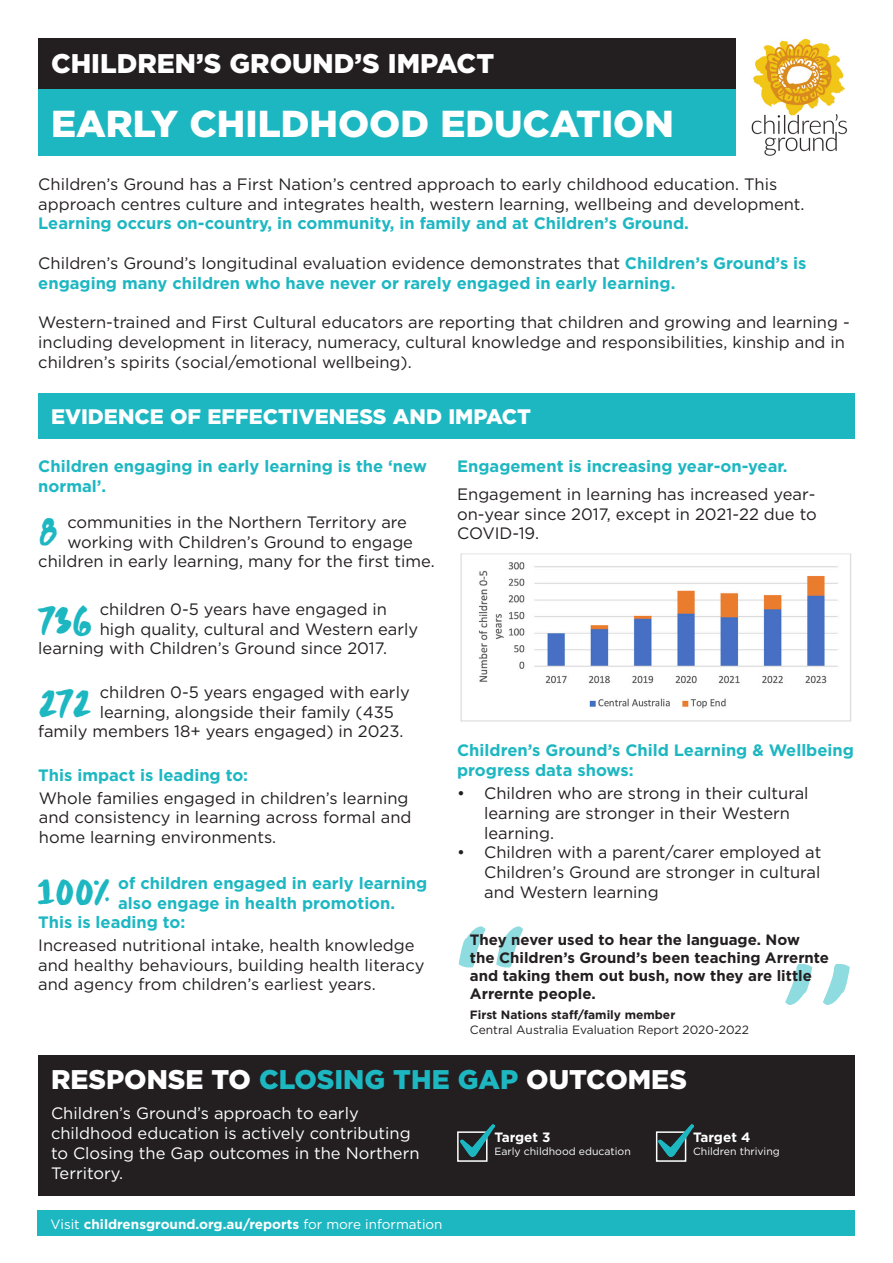
<style>
.page{position:relative;width:893px;height:1263px;background:#fff}
.page>*{position:absolute;margin:0;border:0;box-sizing:border-box;transform-origin:0 0}
.t1{font:103.05px "Ashleigh Steel";color:#1db7c2}
.t2{font:900 37.5px "Gotham";color:#fff}
.t3{font:27.6px "Ashleigh Steel";color:#1db7c2}
.t4{font:900 27px "Gotham";color:#fff}
.t5{font:900 21px "Gotham";color:#fff}
.t6{font:16.5px/19.8px "Gotham";color:#231f20}
.t7{font:700 16.5px/19.8px "Gotham";color:#1db7c2}
.t8{font:16.5px/19.8px "Gotham";color:#fff}
.t9{font:700 15px/18px "Gotham";color:#231f20}
.t10{font:700 13.5px "Gotham";color:#fff}
.t11{font:12px/15px "Gotham";color:#231f20}
.t12{font:10.5px "Gotham";color:#fff}
.s1{font-weight:700;color:#1db7c2}
.s2{font-weight:400;color:#231f20}
.s3{font-weight:700}
.s4{color:#1db7c2}
.s5{font-weight:400}
</style>
<div class="page">
<div style="left:38px;top:38px;width:698px;height:51px;background:#231f20"></div>
<div style="left:38px;top:89px;width:698px;height:67px;background:#1db7c2"></div>
<img style="left:751px;top:38px;width:97px;height:118px">
<div style="left:38px;top:1055px;width:817px;height:141px;background:#231f20"></div>
<div style="left:38px;top:393px;width:817px;height:45px;background:#1db7c2"></div>
<img style="left:460px;top:553px;width:391px;height:169px">
<div style="left:457px;top:1131px;width:31px;height:31px;border:2px solid #fff"></div>
<div style="left:656px;top:1131px;width:30px;height:31px;border:2px solid #fff"></div>
<img style="left:460px;top:1124px;width:34px;height:33px">
<img style="left:659px;top:1124px;width:34px;height:33px">
<div style="left:38px;top:1210px;width:817px;height:26px;background:#1db7c2"></div>
<p class="t4" style="left:51px;top:44px;width:445px">CHILDREN’S GROUND’S IMPACT</p>
<p class="t2" style="left:51px;top:98px;width:624px">EARLY CHILDHOOD EDUCATION</p>
<p class="t6" style="left:38px;top:174px;width:768px">Children’s Ground has a First Nation’s centred approach to early childhood education. This approach centres culture and integrates health, western learning, wellbeing and development.<br><span class="s1">Learning occurs on-country, in community, in family and at Children’s Ground.</span></p>
<p class="t7" style="left:38px;top:253px;width:770px"><span class="s2">Children’s Ground’s longitudinal evaluation evidence demonstrates that</span> Children’s Ground’s is engaging many children who have never or rarely engaged in early learning.</p>
<p class="t6" style="left:38px;top:312px;width:813px">Western-trained and First Cultural educators are reporting that children and growing and learning - including development in literacy, numeracy, cultural knowledge and responsibilities, kinship and in children’s spirits (social/emotional wellbeing).</p>
<p class="t5" style="left:51px;top:402px;width:482px">EVIDENCE OF EFFECTIVENESS AND IMPACT</p>
<p class="t7" style="left:38px;top:456px;width:390px">Children engaging in early learning is the ‘new normal’.</p>
<p class="t6" style="left:67px;top:512px;width:341px">communities in the Northern Territory are</p>
<p class="t3" style="left:38px;top:518px;width:21px">8</p>
<p class="t6" style="left:38px;top:532px;width:398px;line-height:19px;text-align:center">working with Children’s Ground to engage children in early learning, many for the first time.</p>
<p class="t3" style="left:39px;top:606px;width:55px">736</p>
<p class="t6" style="left:100px;top:599px;width:289px">children 0-5 years have engaged in</p>
<p class="t6" style="left:100px;top:619px;width:320px">high quality, cultural and Western early</p>
<p class="t6" style="left:38px;top:638px;width:350px">learning with Children’s Ground since 2017.</p>
<p class="t3" style="left:39px;top:689px;width:54px">272</p>
<p class="t6" style="left:100px;top:682px;width:311px">children 0-5 years engaged with early</p>
<p class="t6" style="left:100px;top:702px;width:296px">learning, alongside their family (435</p>
<p class="t6" style="left:38px;top:721px;width:367px">family members 18+ years engaged) in 2023.</p>
<p class="t7" style="left:38px;top:765px;width:211px">This impact is leading to:</p>
<p class="t6" style="left:39px;top:787px;width:374px">Whole families engaged in children’s learning and consistency in learning across formal and home learning environments.</p>
<p class="t7" style="left:118px;top:873px;width:310px">of children engaged in early learning also engage in health promotion.</p>
<p class="t6" style="left:38px;top:935px;width:388px">Increased nutritional intake, health knowledge and healthy behaviours, building health literacy and agency from children’s earliest years.</p>
<p class="t3" style="left:38px;top:878px;width:74px">100%</p>
<p class="t7" style="left:38px;top:912px;width:149px">This is leading to:</p>
<p class="t7" style="left:457px;top:456px;width:332px">Engagement is increasing year-on-year.</p>
<p class="t6" style="left:457px;top:484px;width:361px;text-align:justify">Engagement in learning has increased year&shy;on-year since 2017, except in 2021-22 due to COVID-19.</p>
<p class="t7" style="left:457px;top:740px;width:398px">Children’s Ground’s Child Learning &amp; Wellbeing progress data shows:</p>
<p class="t6" style="left:484px;top:783px;width:326px;text-indent:-27px">• Children who are strong in their cultural learning are stronger in their Western learning.</p>
<p class="t6" style="left:484px;top:842px;width:339px;text-align:justify;text-indent:-27px">• Children with a parent/carer employed at Children’s Ground are stronger in cultural and Western learning</p>
<h1 class="t1" style="left:456px;top:945px;width:73px">“</h1>
<p class="t9" style="left:470px;top:930px;width:361px">They never used to hear the language. Now<br>the Children’s Ground’s been teaching Arrernte and taking them out bush, now they are little Arrernte people.</p>
<p class="t11" style="left:470px;top:1006px;width:281px"><span class="s3">First Nations staff/family member<br></span>Central Australia Evaluation Report 2020-2022</p>
<h1 class="t1" style="left:853px;top:987px;width:73px;rotate:-180deg">“</h1>
<p class="t4" style="left:51px;top:1061px;width:637px">RESPONSE TO <span class="s4">CLOSING THE GAP</span> OUTCOMES</p>
<p class="t8" style="left:51px;top:1103px;width:370px">Children’s Ground’s approach to early childhood education is actively contributing to Closing the Gap outcomes in the Northern Territory.</p>
<p class="t10" style="left:51px;top:1215px;width:393px"><span class="s5">Visit</span> childrensground.org.au/reports <span class="s5">for more information</span></p>
<p class="t10" style="left:494px;top:1128px;width:58px">Target 3</p>
<p class="t12" style="left:494px;top:1144px;width:138px">Early childhood education</p>
<p class="t10" style="left:693px;top:1128px;width:59px">Target 4</p>
<p class="t12" style="left:693px;top:1144px;width:88px">Children thriving</p>
</div>
